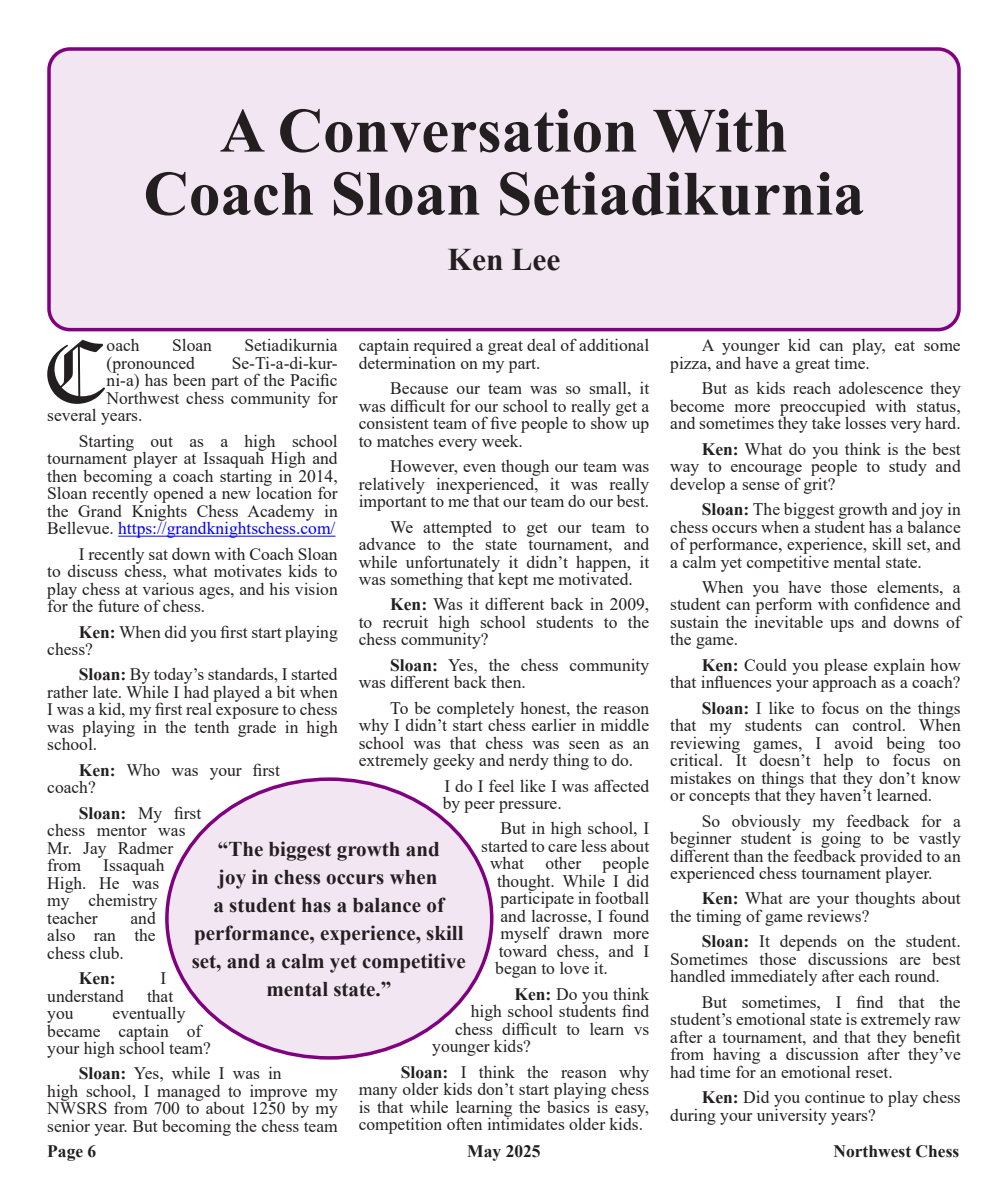
<style>
.page{position:relative;width:1008px;height:1197px;background:#fff}
.page>*{position:absolute;margin:0;border:0;box-sizing:border-box;transform-origin:0 0}
.NWC_Articles{font:88.55px "Old English Text";color:#231f20}
.Heading-in_article{font:700 63px "Times New Roman";color:#231f20}
.Article_Header{font:700 31.5px "Times New Roman";color:#231f20}
.t1{font:700 21px/28px "Times New Roman";color:#231f20;text-align:center}
.NWC_Articles-2{font:17.5px/17.5px "Times New Roman";color:#231f20;text-align:justify}
.NWC_Articles-3{font:700 17.5px "Times New Roman";color:#231f20}
.s1{font-weight:700}
.s2{color:#00f}
</style>
<div class="page">
<hr style="left:118px;top:536px;width:217px;height:1px;background:#00f">
<div style="left:49px;top:49px;width:910px;height:281px;background:#f2e6f2;border-radius:21px"></div>
<div style="left:47px;top:47px;width:914px;height:284px;border:4px solid #800080;border-radius:21px"></div>
<div style="left:167px;top:779px;width:325px;height:279px;background:#f2e6f2;border-radius:50%"></div>
<p class="Heading-in_article" style="left:220px;top:85px;width:570px">A Conversation With</p>
<p class="Heading-in_article" style="left:143px;top:148px;width:723px">Coach Sloan Setiadikurnia</p>
<p class="Article_Header" style="left:448px;top:236px;width:114px">Ken Lee</p>
<p class="NWC_Articles" style="left:42px;top:315px;width:66px">C</p>
<p class="NWC_Articles-2" style="left:107px;top:336px;width:35px">oach</p>
<p class="NWC_Articles-2" style="left:172px;top:336px;width:41px">Sloan</p>
<p class="NWC_Articles-2" style="left:244px;top:336px;width:95px">Setiadikurnia</p>
<p class="NWC_Articles-2" style="left:359px;top:336px;width:292px">captain required a great deal of additional determination on my part.</p>
<p class="NWC_Articles-2" style="left:359px;top:379px;width:292px;text-indent:32px">Because our team was so small, it was difficult for our school to really get a consistent team of five people to show up to matches every week.</p>
<p class="NWC_Articles-2" style="left:359px;top:457px;width:292px;text-indent:32px">However, even though our team was relatively inexperienced, it was really important to me that our team do our best.</p>
<p class="NWC_Articles-2" style="left:359px;top:517px;width:292px;text-indent:32px">We attempted to get our team to advance to the state tournament, and while unfortunately it didn’t happen, it was something that kept me motivated.</p>
<p class="NWC_Articles-2" style="left:359px;top:595px;width:292px;text-indent:32px"><span class="s1">Ken:</span> Was it different back in 2009, to recruit high school students to the chess community?</p>
<p class="NWC_Articles-2" style="left:359px;top:656px;width:292px;text-indent:32px"><span class="s1">Sloan:</span> Yes, the chess community was different back then.</p>
<p class="NWC_Articles-2" style="left:359px;top:698px;width:292px;text-indent:32px">To be completely honest, the reason why I didn’t start chess earlier in middle school was that chess was seen as an extremely geeky and nerdy thing to do.</p>
<p class="NWC_Articles-2" style="left:443px;top:776px;width:208px">I do I feel like I was affected by peer pressure.</p>
<p class="NWC_Articles-2" style="left:500px;top:819px;width:150px">But in high school, I</p>
<p class="NWC_Articles-2" style="left:481px;top:837px;width:170px">started to care less about</p>
<p class="NWC_Articles-2" style="left:490px;top:854px;width:161px">what other people</p>
<p class="NWC_Articles-2" style="left:497px;top:872px;width:154px">thought. While I did</p>
<p class="NWC_Articles-2" style="left:500px;top:889px;width:150px">participate in football</p>
<p class="NWC_Articles-2" style="left:500px;top:907px;width:150px">and lacrosse, I found</p>
<p class="NWC_Articles-2" style="left:500px;top:924px;width:150px">myself drawn more</p>
<p class="NWC_Articles-2" style="left:499px;top:942px;width:152px">toward chess, and I</p>
<p class="NWC_Articles-2" style="left:495px;top:959px;width:114px">began to love it.</p>
<p class="NWC_Articles-2" style="left:514px;top:985px;width:136px"><span class="s1">Ken:</span> Do you think</p>
<p class="NWC_Articles-2" style="left:471px;top:1002px;width:180px">high school students find</p>
<p class="NWC_Articles-2" style="left:455px;top:1020px;width:196px">chess difficult to learn vs</p>
<p class="NWC_Articles-2" style="left:432px;top:1037px;width:100px">younger kids?</p>
<p class="NWC_Articles-2" style="left:359px;top:1062px;width:292px;text-indent:42px"><span class="s1">Sloan:</span> I think the reason why many older kids don’t start playing chess is that while learning the basics is easy, competition often intimidates older kids.</p>
<p class="NWC_Articles-2" style="left:107px;top:354px;width:90px">(pronounced</p>
<p class="NWC_Articles-2" style="left:232px;top:354px;width:107px">Se-Ti-a-di-kur-</p>
<p class="NWC_Articles-2" style="left:107px;top:371px;width:233px">ni-a) has been part of the Pacific</p>
<p class="NWC_Articles-2" style="left:107px;top:389px;width:233px">Northwest chess community for</p>
<p class="NWC_Articles-2" style="left:47px;top:406px;width:97px">several years.</p>
<p class="NWC_Articles-2" style="left:47px;top:432px;width:292px;text-indent:32px">Starting out as a high school tournament player at Issaquah High and then becoming a coach starting in 2014, Sloan recently opened a new location for the Grand Knights Chess Academy in Bellevue. <span class="s2">https://grandknightschess.com/</span></p>
<p class="NWC_Articles-2" style="left:47px;top:544px;width:292px;text-indent:32px">I recently sat down with Coach Sloan to discuss chess, what motivates kids to play chess at various ages, and his vision for the future of chess.</p>
<p class="NWC_Articles-2" style="left:47px;top:622px;width:292px;text-indent:32px"><span class="s1">Ken:</span> When did you first start playing chess?</p>
<p class="NWC_Articles-2" style="left:47px;top:665px;width:292px;text-indent:32px"><span class="s1">Sloan:</span> By today’s standards, I started rather late. While I had played a bit when I was a kid, my first real exposure to chess was playing in the tenth grade in high school.</p>
<p class="NWC_Articles-2" style="left:47px;top:761px;width:234px;text-indent:32px"><span class="s1">Ken:</span> Who was your first coach?</p>
<p class="NWC_Articles-2" style="left:47px;top:803px;width:155px;text-align:left;text-indent:32px"><span class="s1">Sloan:</span> My first chess mentor was<br>Mr. Jay Radmer from</p>
<p class="t1" style="left:192px;top:834px;width:276px">“The biggest growth and<br>joy in chess occurs when<br>a student has a balance of performance, experience, skill set, and a calm yet competitive mental state.”</p>
<p class="NWC_Articles-2" style="left:47px;top:856px;width:119px;text-align:left;text-indent:56px">Issaquah<br>High. He was my chemistry teacher</p>
<p class="NWC_Articles-2" style="left:47px;top:908px;width:110px;text-indent:83px">and also ran the chess club.</p>
<p class="NWC_Articles-3" style="left:79px;top:966px;width:38px">Ken:</p>
<p class="NWC_Articles-2" style="left:160px;top:969px;width:7px">I</p>
<p class="NWC_Articles-2" style="left:47px;top:986px;width:78px">understand</p>
<p class="NWC_Articles-2" style="left:147px;top:986px;width:28px">that</p>
<p class="NWC_Articles-2" style="left:47px;top:1004px;width:28px">you</p>
<p class="NWC_Articles-2" style="left:47px;top:1004px;width:165px;text-align:left;text-indent:65px">eventually became captain of your high school team?</p>
<p class="NWC_Articles-2" style="left:47px;top:1064px;width:292px;text-align:left;text-indent:32px"><span class="s1">Sloan:</span> Yes, while I was in<br>high school, I managed to improve my NWSRS from 700 to about 1250 by my senior year. But becoming the chess team</p>
<p class="NWC_Articles-2" style="left:670px;top:336px;width:292px;text-indent:32px">A younger kid can play, eat some pizza, and have a great time.</p>
<p class="NWC_Articles-2" style="left:670px;top:379px;width:292px;text-indent:32px">But as kids reach adolescence they become more preoccupied with status, and sometimes they take losses very hard.</p>
<p class="NWC_Articles-2" style="left:670px;top:439px;width:292px;text-indent:32px"><span class="s1">Ken:</span> What do you think is the best way to encourage people to study and develop a sense of grit?</p>
<p class="NWC_Articles-2" style="left:670px;top:500px;width:292px;text-indent:32px"><span class="s1">Sloan:</span> The biggest growth and joy in chess occurs when a student has a balance of performance, experience, skill set, and a calm yet competitive mental state.</p>
<p class="NWC_Articles-2" style="left:670px;top:578px;width:292px;text-indent:32px">When you have those elements, a student can perform with confidence and sustain the inevitable ups and downs of the game.</p>
<p class="NWC_Articles-2" style="left:670px;top:656px;width:292px;text-align:right"><span class="s1">Ken:</span> Could you please explain how<br>that influences your approach as a coach?</p>
<p class="NWC_Articles-2" style="left:670px;top:698px;width:292px;text-indent:32px"><span class="s1">Sloan:</span> I like to focus on the things that my students can control. When reviewing games, I avoid being too critical. It doesn’t help to focus on mistakes on things that they don’t know or concepts that they haven’t learned.</p>
<p class="NWC_Articles-2" style="left:670px;top:811px;width:292px;text-indent:32px">So obviously my feedback for a beginner student is going to be vastly different than the feedback provided to an experienced chess tournament player.</p>
<p class="NWC_Articles-2" style="left:670px;top:889px;width:292px;text-indent:32px"><span class="s1">Ken:</span> What are your thoughts about the timing of game reviews?</p>
<p class="NWC_Articles-2" style="left:670px;top:932px;width:292px;text-indent:32px"><span class="s1">Sloan:</span> It depends on the student.<br>Sometimes those discussions are best handled immediately after each round.</p>
<p class="NWC_Articles-2" style="left:670px;top:992px;width:292px;text-indent:32px">But sometimes, I find that the student’s emotional state is extremely raw after a tournament, and that they benefit from having a discussion after they’ve had time for an emotional reset.</p>
<p class="NWC_Articles-2" style="left:670px;top:1088px;width:292px;text-indent:32px"><span class="s1">Ken:</span> Did you continue to play chess during your university years?</p>
<p class="NWC_Articles-3" style="left:47px;top:1139px;width:51px">Page 6</p>
<p class="NWC_Articles-3" style="left:467px;top:1139px;width:75px">May 2025</p>
<p class="NWC_Articles-3" style="left:833px;top:1139px;width:127px">Northwest Chess</p>
</div>
